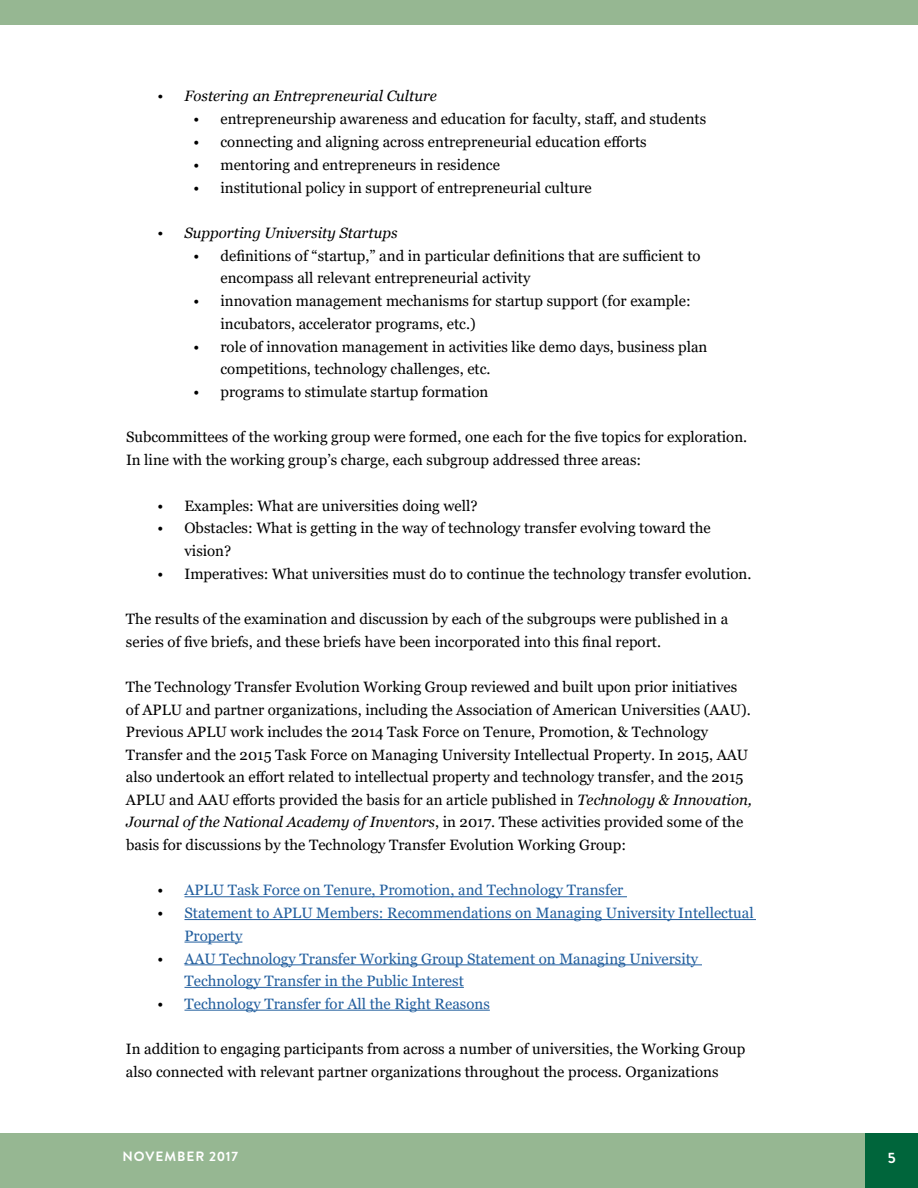
<style>
.page{position:relative;width:918px;height:1188px;background:#fff}
.page>*{position:absolute;margin:0;border:0;box-sizing:border-box;transform-origin:0 0}
.t1{font:15px/22.5px "Georgia";color:#000}
.t2{font:15px/22.5px "Georgia";color:#215e9e}
.t3{font:italic 15px "Georgia";color:#000}
.t4{font:700 15px "Brandon Grotesque";color:#fff}
.t5{font:700 13.5px "Brandon Grotesque";letter-spacing:.075em;color:#fff}
.s1{font-style:italic}
.s2{color:#000}
</style>
<div class="page">
<div style="left:0;top:1133px;width:918px;height:55px;background:#96b792"></div>
<div style="left:0;top:0;width:918px;height:25px;background:#96b792"></div>
<div style="left:866px;top:1133px;width:52px;height:55px;background:#00653b"></div>
<hr style="left:184px;top:896px;width:443px;height:1px;background:#215e9e">
<hr style="left:184px;top:919px;width:572px;height:1px;background:#215e9e">
<hr style="left:184px;top:942px;width:58px;height:1px;background:#215e9e">
<hr style="left:184px;top:965px;width:518px;height:1px;background:#215e9e">
<hr style="left:184px;top:987px;width:280px;height:1px;background:#215e9e">
<hr style="left:184px;top:1010px;width:306px;height:1px;background:#215e9e">
<p class="t3" style="left:158px;top:87px;width:281px">• Fostering an Entrepreneurial Culture</p>
<p class="t1" style="left:194px;top:108px;width:514px">• entrepreneurship awareness and education for faculty, staff, and students</p>
<p class="t1" style="left:194px;top:131px;width:455px">• connecting and aligning across entrepreneurial education efforts</p>
<p class="t1" style="left:194px;top:154px;width:308px">• mentoring and entrepreneurs in residence</p>
<p class="t1" style="left:194px;top:176px;width:400px">• institutional policy in support of entrepreneurial culture</p>
<p class="t3" style="left:158px;top:224px;width:242px">• Supporting University Startups</p>
<p class="t1" style="left:220px;top:245px;width:482px;text-indent:-27px">• definitions of “startup,” and in particular definitions that are sufficient to encompass all relevant entrepreneurial activity</p>
<p class="t1" style="left:220px;top:290px;width:472px;text-indent:-27px">• innovation management mechanisms for startup support (for example: incubators, accelerator programs, etc.)</p>
<p class="t1" style="left:220px;top:335px;width:489px;text-indent:-27px">• role of innovation management in activities like demo days, business plan competitions, technology challenges, etc.</p>
<p class="t1" style="left:194px;top:381px;width:296px">• programs to stimulate startup formation</p>
<p class="t1" style="left:126px;top:426px;width:623px">Subcommittees of the working group were formed, one each for the five topics for exploration.<br>In line with the working group’s charge, each subgroup addressed three areas:</p>
<p class="t1" style="left:157px;top:494px;width:322px">• Examples: What are universities doing well?</p>
<p class="t1" style="left:184px;top:517px;width:528px;text-indent:-27px">• Obstacles: What is getting in the way of technology transfer evolving toward the vision?</p>
<p class="t1" style="left:157px;top:563px;width:595px">• Imperatives: What universities must do to continue the technology transfer evolution.</p>
<p class="t1" style="left:126px;top:608px;width:604px">The results of the examination and discussion by each of the subgroups were published in a series of five briefs, and these briefs have been incorporated into this final report.</p>
<p class="t1" style="left:126px;top:676px;width:627px">The Technology Transfer Evolution Working Group reviewed and built upon prior initiatives of APLU and partner organizations, including the Association of American Universities (AAU).<br>Previous APLU work includes the 2014 Task Force on Tenure, Promotion, &amp; Technology Transfer and the 2015 Task Force on Managing University Intellectual Property. In 2015, AAU also undertook an effort related to intellectual property and technology transfer, and the 2015<br>APLU and AAU efforts provided the basis for an article published in <span class="s1">Technology &amp; Innovation, Journal of the National Academy of Inventors</span>, in 2017. These activities provided some of the basis for discussions by the Technology Transfer Evolution Working Group:</p>
<p class="t2" style="left:157px;top:879px;width:467px"><span class="s2">•</span> APLU Task Force on Tenure, Promotion, and Technology Transfer</p>
<p class="t2" style="left:184px;top:902px;width:571px;text-indent:-27px"><span class="s2">•</span> Statement to APLU Members: Recommendations on Managing University Intellectual<br>Property</p>
<p class="t2" style="left:184px;top:947px;width:515px;text-indent:-27px"><span class="s2">•</span> AAU Technology Transfer Working Group Statement on Managing University<br>Technology Transfer in the Public Interest</p>
<p class="t2" style="left:157px;top:993px;width:334px"><span class="s2">•</span> Technology Transfer for All the Right Reasons</p>
<p class="t1" style="left:126px;top:1038px;width:621px">In addition to engaging participants from across a number of universities, the Working Group also connected with relevant partner organizations throughout the process. Organizations</p>
<p class="t5" style="left:122px;top:1147px;width:117px">NOVEMBER 2017</p>
<p class="t4" style="left:888px;top:1148px;width:9px">5</p>
</div>
